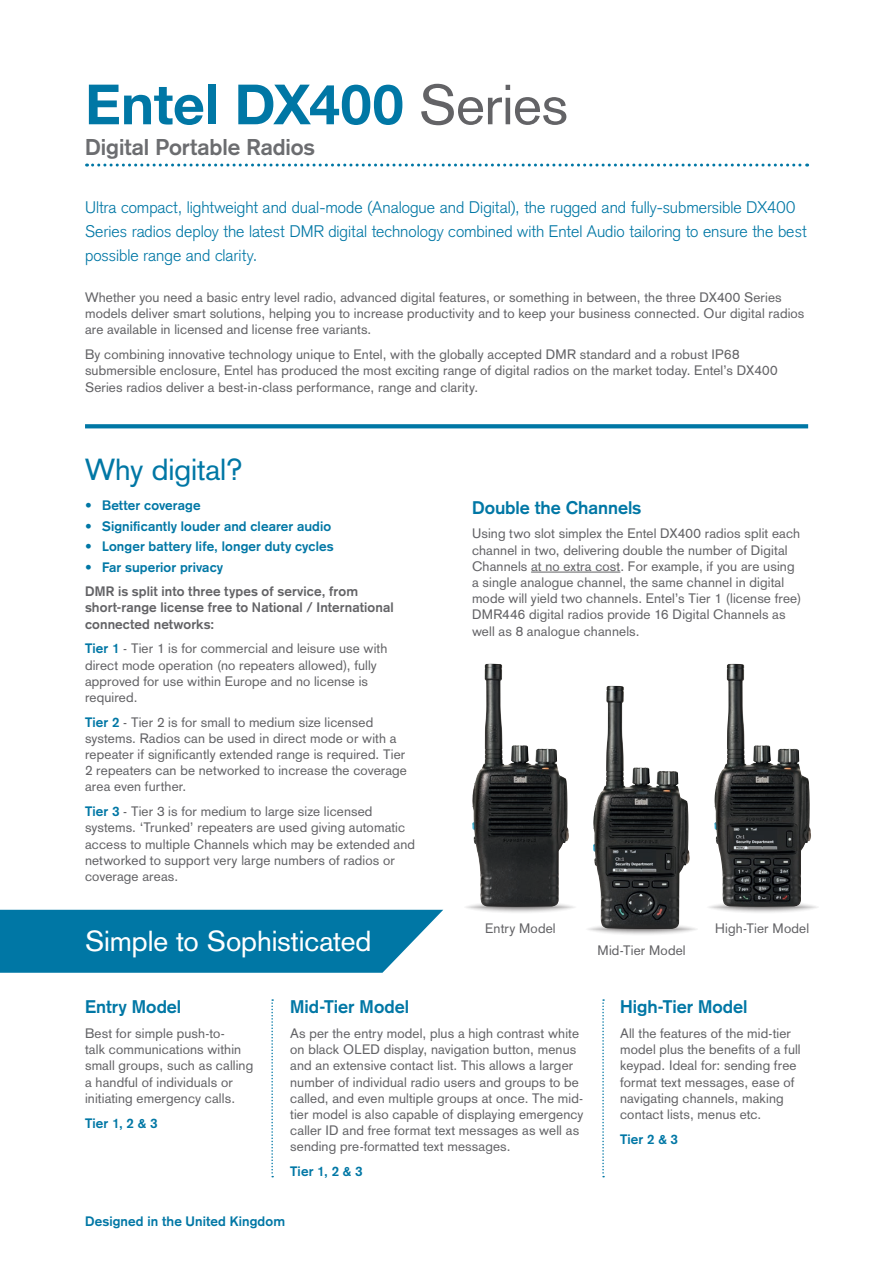
<style>
.page{position:relative;width:893px;height:1263px;background:#fff}
.page>*{position:absolute;margin:0;border:0;box-sizing:border-box;transform-origin:0 0}
.t1{font:700 55.5px "Helvetica Neue";letter-spacing:-.005em;color:#0077a5}
.t2{font:30px "Akzidenz Grotesk";letter-spacing:-.005em;color:#0077a5}
.t3{font:28.5px "Akzidenz Grotesk";letter-spacing:-.005em;color:#fff}
.t4{font:700 22.5px "Akzidenz Grotesk";letter-spacing:-.005em;color:#6c6d70}
.t5{font:700 18px "Akzidenz Grotesk";color:#0077a5}
.t6{font:300 16.5px/24px "Akzidenz Grotesk";color:#0077a5}
.t7{font:13.5px/16.2px "Akzidenz Grotesk";letter-spacing:.01em;color:#636366}
.t8{font:700 13.5px "Akzidenz Grotesk";letter-spacing:.01em;color:#0077a5}
.t9{font:700 13.5px/16.2px "Akzidenz Grotesk";letter-spacing:.01em;color:#636366}
.s1{font-family:"Akzidenz Grotesk";font-weight:400;color:#636366}
.s2{font-weight:700;color:#0077a5}
</style>
<div class="page">
<svg style="left:87px;top:164px;width:721px;height:3px"></svg>
<svg style="left:85px;top:424px;width:723px;height:4px;background:#0b7da9"></svg>
<hr style="left:531px;top:572px;width:89px;height:1px;background:#636366">
<img style="left:472px;top:664px;width:97px;height:238px">
<svg style="left:463px;top:900px;width:115px;height:14px"></svg>
<img style="left:714px;top:664px;width:97px;height:238px">
<svg style="left:706px;top:900px;width:114px;height:14px"></svg>
<img style="left:593px;top:686px;width:97px;height:238px">
<svg style="left:584px;top:922px;width:115px;height:14px"></svg>
<svg style="left:271px;top:999px;width:2px;height:178px"></svg>
<svg style="left:602px;top:999px;width:2px;height:178px"></svg>
<svg style="left:0;top:910px;width:443px;height:63px;background:#1280ab"></svg>
<h1 class="t1" style="left:85px;top:54px;width:485px">Entel DX400 <span class="s1">Series</span></h1>
<h3 class="t4" style="left:85px;top:134px;width:231px">Digital Portable Radios</h3>
<p class="t6" style="left:85px;top:195px;width:723px">Ultra compact, lightweight and dual-mode (Analogue and Digital), the rugged and fully-submersible DX400<br>Series radios deploy the latest DMR digital technology combined with Entel Audio tailoring to ensure the best possible range and clarity.</p>
<p class="t7" style="left:85px;top:289px;width:721px">Whether you need a basic entry level radio, advanced digital features, or something in between, the three DX400 Series models deliver smart solutions, helping you to increase productivity and to keep your business connected. Our digital radios are available in licensed and license free variants.</p>
<p class="t7" style="left:85px;top:346px;width:694px">By combining innovative technology unique to Entel, with the globally accepted DMR standard and a robust IP68 submersible enclosure, Entel has produced the most exciting range of digital radios on the market today. Entel’s DX400<br>Series radios deliver a best-in-class performance, range and clarity.</p>
<h2 class="t2" style="left:85px;top:452px;width:159px">Why digital?</h2>
<p class="t8" style="left:85px;top:497px;width:117px">• Better coverage</p>
<p class="t8" style="left:85px;top:518px;width:248px">• Significantly louder and clearer audio</p>
<p class="t8" style="left:85px;top:538px;width:250px">• Longer battery life, longer duty cycles</p>
<p class="t8" style="left:85px;top:559px;width:140px">• Far superior privacy</p>
<p class="t9" style="left:85px;top:583px;width:310px">DMR is split into three types of service, from short-range license free to National / International connected networks:</p>
<p class="t7" style="left:85px;top:640px;width:304px"><span class="s2">Tier 1</span> - Tier 1 is for commercial and leisure use with direct mode operation (no repeaters allowed), fully approved for use within Europe and no license is required.</p>
<p class="t7" style="left:85px;top:714px;width:323px"><span class="s2">Tier 2</span> - Tier 2 is for small to medium size licensed systems. Radios can be used in direct mode or with a repeater if significantly extended range is required. Tier 2 repeaters can be networked to increase the coverage area even further.</p>
<p class="t7" style="left:85px;top:803px;width:332px"><span class="s2">Tier 3</span> - Tier 3 is for medium to large size licensed systems. ‘Trunked’ repeaters are used giving automatic access to multiple Channels which may be extended and networked to support very large numbers of radios or coverage areas.</p>
<h3 class="t3" style="left:85px;top:924px;width:288px">Simple to Sophisticated</h3>
<h3 class="t5" style="left:472px;top:497px;width:171px">Double the Channels</h3>
<p class="t7" style="left:472px;top:525px;width:331px">Using two slot simplex the Entel DX400 radios split each channel in two, delivering double the number of Digital Channels at no extra cost. For example, if you are using a single analogue channel, the same channel in digital mode will yield two channels. Entel’s Tier 1 (license free)<br>DMR446 digital radios provide 16 Digital Channels as well as 8 analogue channels.</p>
<p class="t7" style="left:485px;top:920px;width:72px">Entry Model</p>
<p class="t7" style="left:597px;top:942px;width:90px">Mid-Tier Model</p>
<p class="t7" style="left:715px;top:920px;width:95px">High-Tier Model</p>
<h3 class="t5" style="left:85px;top:996px;width:98px">Entry Model</h3>
<p class="t7" style="left:85px;top:1025px;width:170px">Best for simple push-to-<br>talk communications within small groups, such as calling a handful of individuals or initiating emergency calls.</p>
<p class="t8" style="left:85px;top:1115px;width:74px">Tier 1, 2 &amp; 3</p>
<h3 class="t5" style="left:290px;top:996px;width:120px">Mid-Tier Model</h3>
<p class="t7" style="left:290px;top:1025px;width:295px">As per the entry model, plus a high contrast white on black OLED display, navigation button, menus and an extensive contact list. This allows a larger number of individual radio users and groups to be called, and even multiple groups at once. The mid&shy;tier model is also capable of displaying emergency caller ID and free format text messages as well as sending pre-formatted text messages.</p>
<p class="t8" style="left:290px;top:1163px;width:74px">Tier 1, 2 &amp; 3</p>
<p class="t8" style="left:85px;top:1213px;width:202px">Designed in the United Kingdom</p>
<h3 class="t5" style="left:620px;top:996px;width:129px">High-Tier Model</h3>
<p class="t7" style="left:620px;top:1025px;width:182px">All the features of the mid-tier model plus the benefits of a full keypad. Ideal for: sending free format text messages, ease of navigating channels, making contact lists, menus etc.</p>
<p class="t8" style="left:620px;top:1131px;width:59px">Tier 2 &amp; 3</p>
</div>
